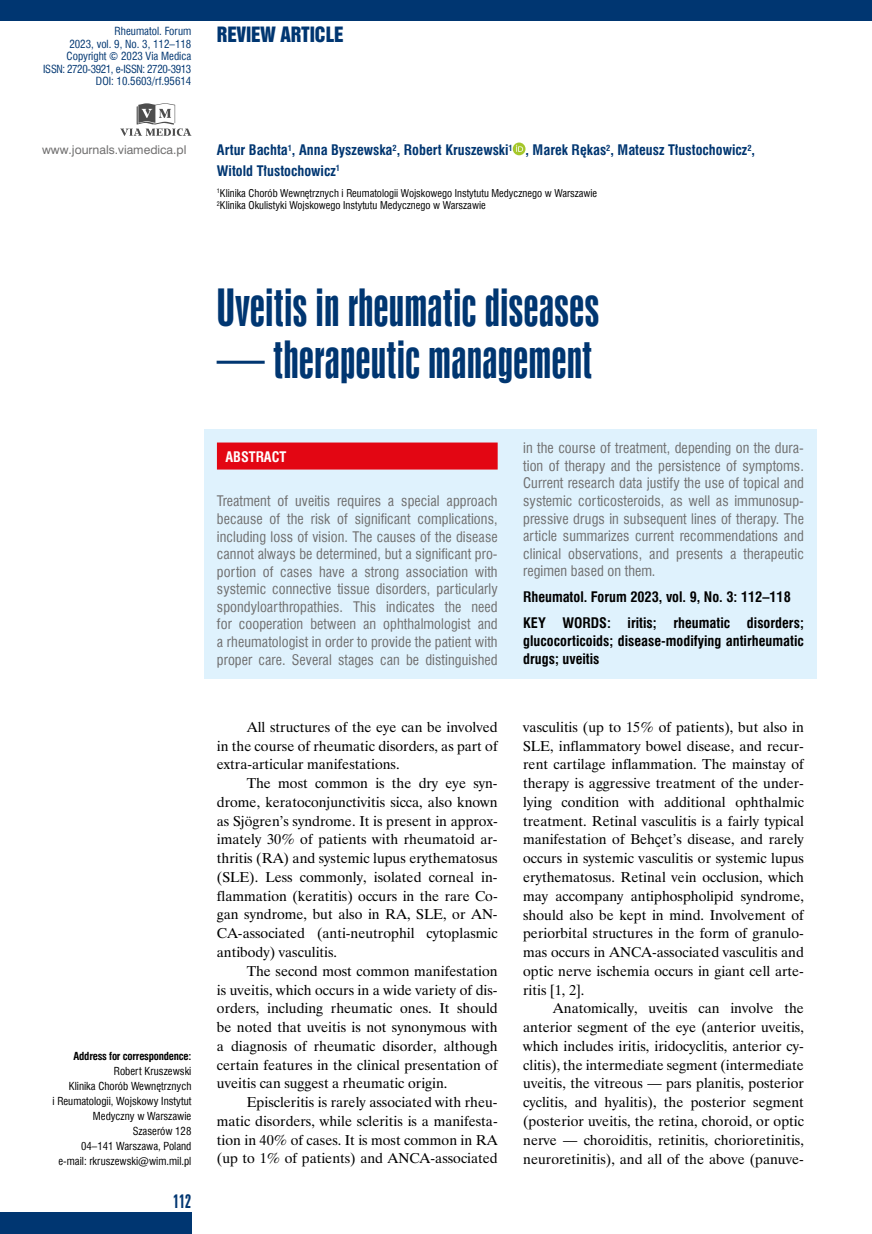
<style>
.page{position:relative;width:872px;height:1234px;background:#fff}
.page>*{position:absolute;margin:0;border:0;box-sizing:border-box;transform-origin:0 0}
.t1{font:48px "Swis 924 EU";color:#003671}
.t2{font:19.35px "Swis 921 EU";color:#003671}
.t3{font:18px "Swis 924 EU";color:#003671}
.t4{font:14.25px/18.8px "Time Ibis EE";color:#000;text-align:justify}
.t5{font:14.25px/17.5px "Swis 721 Cn EU";letter-spacing:.005em;color:#706f6f;text-align:justify}
.t6{font:700 14.25px/26.1px "Swis 721 Cn EU";color:#000}
.t7{font:700 14.25px/20.4px "Swis 721 Cn EU";color:#003671}
.t8{font:700 14.25px "Swis 721 Cn EU";color:#fff}
.t9{font:11.25px "Swis 721 PL";color:#706f6f}
.t10{font:10.95px/12.6px "Swis 721 Cn EU";color:#003671;text-align:right}
.t11{font:10.8px/15px "Swis 721 Cn EU";color:#000;text-align:right}
.t12{font:700 10.8px "Swis 721 Cn EU";letter-spacing:-.02em;color:#000}
.t13{font:10.5px/12.6px "Swis 721 Cn EU";color:#000}
</style>
<div class="page">
<div style="left:0;top:1212px;width:191px;height:21px;background:#003671"></div>
<div style="left:0;top:0;width:872px;height:21px;background:#003671"></div>
<div style="left:204px;top:429px;width:612px;height:250px;background:#dff2fd"></div>
<div style="left:217px;top:442px;width:280px;height:27px;background:#e30613"></div>
<svg style="left:513px;top:145px;width:12px;height:10px"></svg>
<div style="left:513px;top:142px;width:12px;height:13px;background:#a5c72b;border-radius:50%"></div>
<svg style="left:516px;top:145px;width:7px;height:7px"></svg>
<svg style="left:120px;top:103px;width:71px;height:33px"></svg>
<p class="t10" style="left:43px;top:25px;width:150px">Rheumatol. Forum<br>2023, vol. 9, No. 3, 112–118<br>Copyright © 2023 Via Medica<br>ISSN: 2720-3921, e-ISSN: 2720-3913<br>DOI: 10.5603/rf.95614</p>
<p class="t9" style="left:42px;top:142px;width:146px">www.journals.viamedica.pl</p>
<h2 class="t2" style="left:217px;top:22px;width:128px">REVIEW ARTICLE</h2>
<p class="t7" style="left:217px;top:140px;width:539px">Artur Bachta<sup>1</sup>, Anna Byszewska<sup>2</sup>, Robert Kruszewski<sup>1</sup> , Marek Rękas<sup>2</sup>, Mateusz Tłustochowicz<sup>2</sup>,<br>Witold Tłustochowicz<sup>1</sup></p>
<p class="t13" style="left:217px;top:187px;width:382px"><sup>1</sup>Klinika Chorób Wewnętrznych i Reumatologii Wojskowego Instytutu Medycznego w Warszawie<br><sup>2</sup>Klinika Okulistyki Wojskowego Instytutu Medycznego w Warszawie</p>
<p class="t12" style="left:74px;top:1049px;width:119px">Address for correspondence:</p>
<p class="t11" style="left:53px;top:1063px;width:140px">Robert Kruszewski<br>Klinika Chorób Wewnętrznych<br>i Reumatologii, Wojskowy Instytut<br>Medyczny w Warszawie<br>Szaserów 128<br>04–141 Warszawa, Poland e-mail: rkruszewski@wim.mil.pl</p>
<p class="t3" style="left:173px;top:1190px;width:20px">112</p>
<h1 class="t1" style="left:217px;top:278px;width:384px">Uveitis in rheumatic diseases</h1>
<h1 class="t1" style="left:217px;top:331px;width:377px">— therapeutic management</h1>
<p class="t8" style="left:225px;top:448px;width:62px">ABSTRACT</p>
<p class="t5" style="left:217px;top:492px;width:282px">Treatment of uveitis requires a special approach because of the risk of significant complications, including loss of vision. The causes of the disease cannot always be determined, but a significant pro&shy;portion of cases have a strong association with systemic connective tissue disorders, particularly spondyloarthropathies. This indicates the need for cooperation between an ophthalmologist and a rheumatologist in order to provide the patient with proper care. Several stages can be distinguished</p>
<p class="t4" style="left:217px;top:717px;width:282px;text-indent:30px">All structures of the eye can be involved in the course of rheumatic disorders, as part of extra-articular manifestations.</p>
<p class="t4" style="left:217px;top:773px;width:282px;text-indent:30px">The most common is the dry eye syn&shy;drome, keratoconjunctivitis sicca, also known as Sjögren’s syndrome. It is present in approx&shy;imately 30% of patients with rheumatoid ar&shy;thritis (RA) and systemic lupus erythematosus (SLE). Less commonly, isolated corneal in&shy;flammation (keratitis) occurs in the rare Co&shy;gan syndrome, but also in RA, SLE, or AN-CA-associated (anti-neutrophil cytoplasmic antibody) vasculitis.</p>
<p class="t4" style="left:217px;top:961px;width:282px;text-indent:30px">The second most common manifestation is uveitis, which occurs in a wide variety of dis&shy;orders, including rheumatic ones. It should be noted that uveitis is not synonymous with a diagnosis of rheumatic disorder, although certain features in the clinical presentation of uveitis can suggest a rheumatic origin.</p>
<p class="t4" style="left:217px;top:1092px;width:282px;text-indent:30px">Episcleritis is rarely associated with rheu&shy;matic disorders, while scleritis is a manifesta&shy;tion in 40% of cases. It is most common in RA (up to 1% of patients) and ANCA-associated</p>
<p class="t5" style="left:523px;top:439px;width:282px">in the course of treatment, depending on the dura&shy;tion of therapy and the persistence of symptoms.<br>Current research data justify the use of topical and systemic corticosteroids, as well as immunosup&shy;pressive drugs in subsequent lines of therapy. The article summarizes current recommendations and clinical observations, and presents a therapeutic regimen based on them.</p>
<p class="t6" style="left:523px;top:584px;width:282px">Rheumatol. Forum 2023, vol. 9, No. 3: 112–118<br>KEY WORDS: iritis; rheumatic disorders;</p>
<p class="t6" style="left:523px;top:632px;width:282px;line-height:17.5px">glucocorticoids; disease-modifying antirheumatic drugs; uveitis</p>
<p class="t4" style="left:523px;top:717px;width:282px">vasculitis (up to 15% of patients), but also in SLE, inflammatory bowel disease, and recur&shy;rent cartilage inflammation. The mainstay of therapy is aggressive treatment of the under&shy;lying condition with additional ophthalmic treatment. Retinal vasculitis is a fairly typical manifestation of Behçet’s disease, and rarely occurs in systemic vasculitis or systemic lupus erythematosus. Retinal vein occlusion, which may accompany antiphospholipid syndrome, should also be kept in mind. Involvement of periorbital structures in the form of granulo&shy;mas occurs in ANCA-associated vasculitis and optic nerve ischemia occurs in giant cell arte&shy;ritis [1, 2].</p>
<p class="t4" style="left:523px;top:998px;width:282px;text-indent:30px">Anatomically, uveitis can involve the anterior segment of the eye (anterior uveitis, which includes iritis, iridocyclitis, anterior cy&shy;clitis), the intermediate segment (intermediate uveitis, the vitreous — pars planitis, posterior cyclitis, and hyalitis), the posterior segment (posterior uveitis, the retina, choroid, or optic nerve — choroiditis, retinitis, chorioretinitis, neuroretinitis), and all of the above (panuve-</p>
</div>
